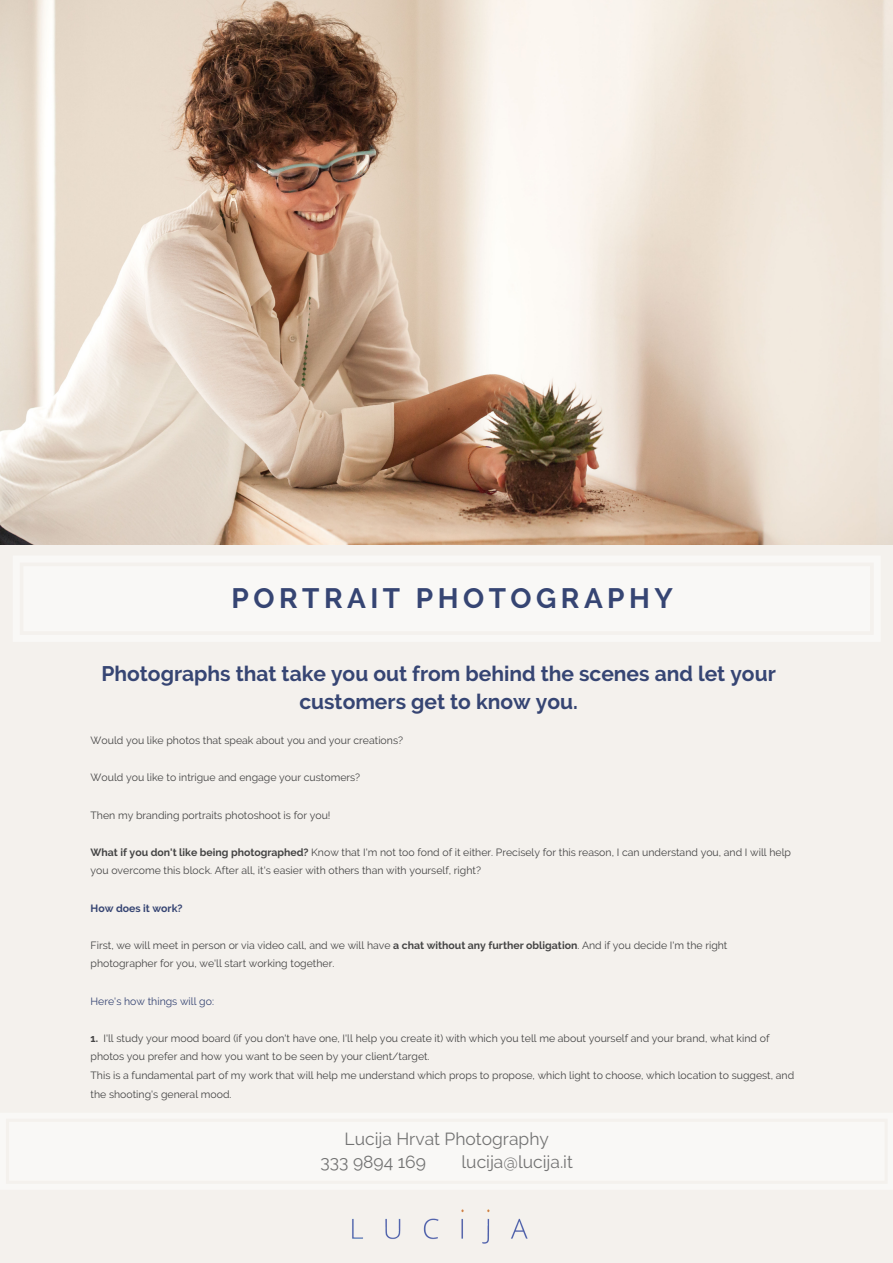
<style>
.page{position:relative;width:893px;height:1263px;background:#f4f1ed}
.page>*{position:absolute;margin:0;border:0;box-sizing:border-box;transform-origin:0 0}
.t1{font:700 27.97px "Raleway";letter-spacing:.16em;color:#364573}
.t2{font:700 21px/27.4px "Raleway";color:#364573;text-align:center}
.t3{font:17.48px/22.9px "Raleway";color:#737373}
.t4{font:10.5px/18.6px "Raleway";color:#454545}
.t5{font:10.5px "Raleway";color:#364573}
.t6{font:700 10.5px "Raleway";color:#364573}
.s1{font-weight:700}
</style>
<div class="page">
<img style="left:352px;top:1209px;width:176px;height:35px">
<img style="left:0;top:0;width:893px;height:545px">
<h1 class="t1" style="left:232px;top:582px;width:443px">PORTRAIT PHOTOGRAPHY</h1>
<h2 class="t2" style="left:101px;top:660px;width:676px">Photographs that take you out from behind the scenes and let your customers get to know you.</h2>
<p class="t4" style="left:91px;top:731px;width:314px">Would you like photos that speak about you and your creations?</p>
<p class="t4" style="left:91px;top:768px;width:271px">Would you like to intrigue and engage your customers?</p>
<p class="t4" style="left:91px;top:805px;width:241px">Then my branding portraits photoshoot is for you!</p>
<p class="t4" style="left:91px;top:843px;width:702px"><span class="s1">What if you don't like being photographed?</span> Know that I'm not too fond of it either. Precisely for this reason, I can understand you, and I will help you overcome this block. After all, it's easier with others than with yourself, right?</p>
<p class="t6" style="left:91px;top:902px;width:94px">How does it work?</p>
<p class="t4" style="left:91px;top:936px;width:638px">First, we will meet in person or via video call, and we will have <span class="s1">a chat without any further obligation</span>. And if you decide I'm the right photographer for you, we'll start working together.</p>
<p class="t5" style="left:91px;top:995px;width:125px">Here's how things will go:</p>
<p class="t4" style="left:91px;top:1029px;width:705px"><span class="s1">1.</span> I'll study your mood board (if you don't have one, I'll help you create it) with which you tell me about yourself and your brand, what kind of photos you prefer and how you want to be seen by your client/target.<br>This is a fundamental part of my work that will help me understand which props to propose, which light to choose, which location to suggest, and the shooting's general mood.</p>
<h3 class="t3" style="left:321px;top:1128px;width:230px;text-indent:24px">Lucija Hrvat Photography<br>333 9894 169</h3>
<h3 class="t3" style="left:461px;top:1150px;width:113px">lucija@lucija.it</h3>
</div>
